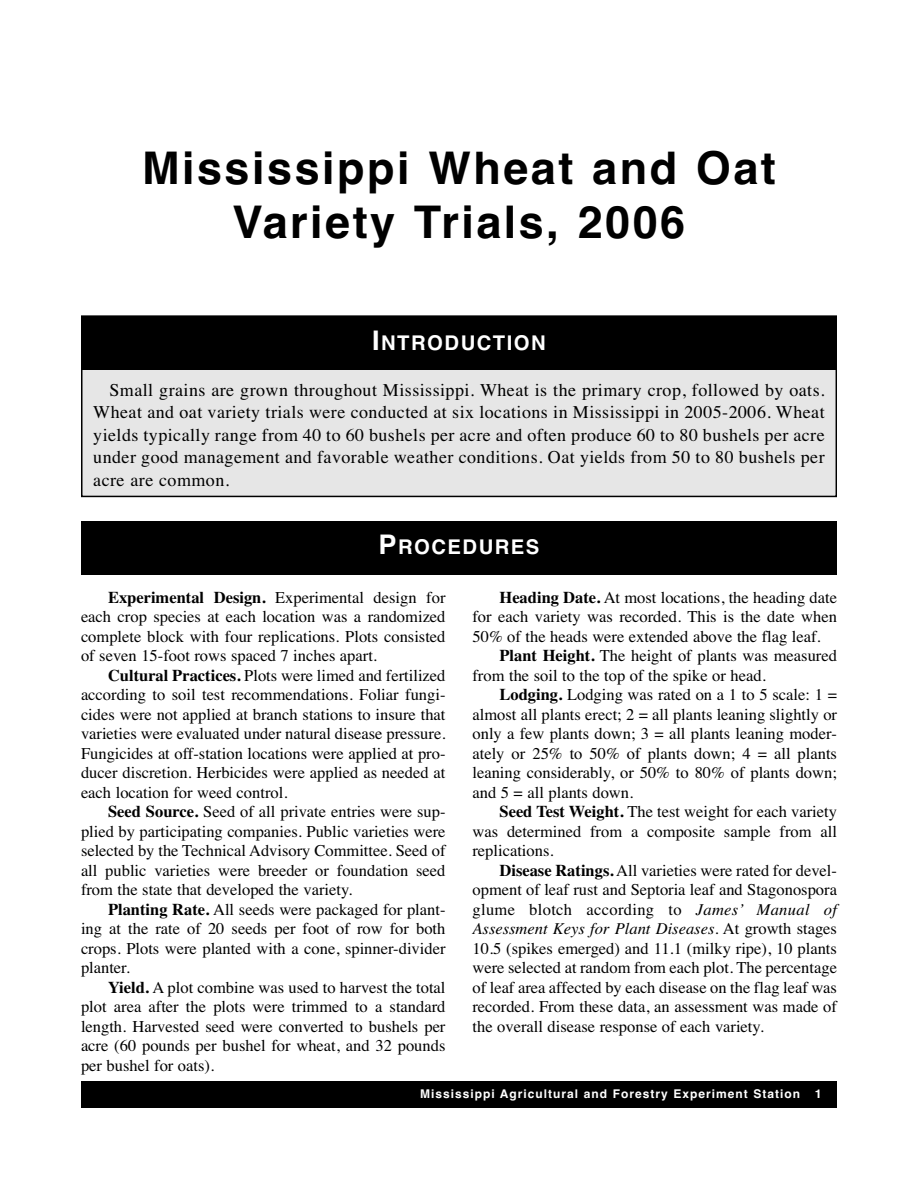
<style>
.page{position:relative;width:918px;height:1188px;background:#fff}
.page>*{position:absolute;margin:0;border:0;box-sizing:border-box;transform-origin:0 0}
.t1{font:700 45px/54px "Helvetica";letter-spacing:.055em;color:#000;text-align:center}
.t2{font:700 20.25px "Helvetica";letter-spacing:.075em;color:#fff}
.t3{font:18px/22.5px "Times";letter-spacing:.025em;color:#000;text-align:justify}
.t4{font:16.5px/19.5px "Times";color:#000;text-align:justify}
.t5{font:italic 16.5px "Times";color:#000}
.t6{font:16.5px "Times";letter-spacing:.02em;color:#000}
.t7{font:700 12px "Helvetica";letter-spacing:.085em;color:#fff}
.s1{font-size:27px}
.s2{font-weight:700}
.s3{font-style:italic}
.s4{font-style:normal}
</style>
<div class="page">
<div style="left:81px;top:1081px;width:756px;height:27px;background:#000"></div>
<div style="left:82px;top:317px;width:754px;height:179px;background:#e6e6e6"></div>
<div style="left:81px;top:315px;width:756px;height:182px;border:2px solid #000"></div>
<div style="left:81px;top:521px;width:756px;height:54px;background:#000"></div>
<div style="left:81px;top:316px;width:756px;height:54px;background:#000"></div>
<h1 class="t1" style="left:142px;top:145px;width:635px">Mississippi Wheat and Oat<br>Variety Trials, 2006</h1>
<p class="t2" style="left:372px;top:335px;width:175px"><span class="s1">I</span>NTRODUCTION</p>
<p class="t3" style="left:93px;top:380px;width:733px;text-indent:16px">Small grains are grown throughout Mississippi. Wheat is the primary crop, followed by oats.<br>Wheat and oat variety trials were conducted at six locations in Mississippi in 2005-2006. Wheat yields typically range from 40 to 60 bushels per acre and often produce 60 to 80 bushels per acre under good management and favorable weather conditions. Oat yields from 50 to 80 bushels per acre are common.</p>
<p class="t2" style="left:379px;top:540px;width:162px"><span class="s1">P</span>ROCEDURES</p>
<p class="t4" style="left:81px;top:589px;width:366px;text-indent:27px"><span class="s2">Experimental Design.</span> Experimental design for each crop species at each location was a randomized complete block with four replications. Plots consisted of seven 15-foot rows spaced 7 inches apart.</p>
<p class="t4" style="left:81px;top:667px;width:366px;text-indent:27px"><span class="s2">Cultural Practices.</span> Plots were limed and fertilized according to soil test recommendations. Foliar fungi&shy;cides were not applied at branch stations to insure that varieties were evaluated under natural disease pressure.<br>Fungicides at off-station locations were applied at pro&shy;ducer discretion. Herbicides were applied as needed at each location for weed control.</p>
<p class="t4" style="left:81px;top:803px;width:366px;text-indent:27px"><span class="s2">Seed Source.</span> Seed of all private entries were sup&shy;plied by participating companies. Public varieties were selected by the Technical Advisory Committee. Seed of all public varieties were breeder or foundation seed from the state that developed the variety.</p>
<p class="t4" style="left:81px;top:901px;width:366px;text-indent:27px"><span class="s2">Planting Rate.</span> All seeds were packaged for plant&shy;ing at the rate of 20 seeds per foot of row for both crops. Plots were planted with a cone, spinner-divider planter.</p>
<p class="t4" style="left:81px;top:979px;width:366px;text-indent:27px"><span class="s2">Yield.</span> A plot combine was used to harvest the total plot area after the plots were trimmed to a standard length. Harvested seed were converted to bushels per acre (60 pounds per bushel for wheat, and 32 pounds per bushel for oats).</p>
<p class="t4" style="left:500px;top:589px;width:339px"><span class="s2">Heading Date.</span> At most locations, the heading date</p>
<p class="t4" style="left:473px;top:608px;width:366px">for each variety was recorded. This is the date when</p>
<p class="t4" style="left:473px;top:628px;width:350px">50% of the heads were extended above the flag leaf.</p>
<p class="t4" style="left:500px;top:647px;width:339px"><span class="s2">Plant Height.</span> The height of plants was measured</p>
<p class="t4" style="left:473px;top:667px;width:295px">from the soil to the top of the spike or head.</p>
<p class="t4" style="left:500px;top:686px;width:339px"><span class="s2">Lodging.</span> Lodging was rated on a 1 to 5 scale: 1 =</p>
<p class="t4" style="left:473px;top:706px;width:366px">almost all plants erect; 2 = all plants leaning slightly or</p>
<p class="t4" style="left:473px;top:725px;width:366px">only a few plants down; 3 = all plants leaning moder-</p>
<p class="t4" style="left:473px;top:745px;width:366px">ately or 25% to 50% of plants down; 4 = all plants</p>
<p class="t4" style="left:473px;top:764px;width:366px">leaning considerably, or 50% to 80% of plants down;</p>
<p class="t4" style="left:473px;top:784px;width:162px">and 5 = all plants down.</p>
<p class="t4" style="left:500px;top:803px;width:339px"><span class="s2">Seed Test Weight.</span> The test weight for each variety</p>
<p class="t4" style="left:473px;top:823px;width:366px">was determined from a composite sample from all</p>
<p class="t4" style="left:473px;top:842px;width:83px">replications.</p>
<p class="t4" style="left:500px;top:862px;width:339px"><span class="s2">Disease Ratings.</span> All varieties were rated for devel-</p>
<p class="t4" style="left:473px;top:881px;width:366px">opment of leaf rust and Septoria leaf and Stagonospora</p>
<p class="t6" style="left:473px;top:903px;width:366px">glume blotch according to <span class="s3">James’ Manual of</span></p>
<p class="t5" style="left:473px;top:923px;width:366px">Assessment Keys for Plant Diseases<span class="s4">. At growth stages</span></p>
<p class="t4" style="left:473px;top:940px;width:366px">10.5 (spikes emerged) and 11.1 (milky ripe), 10 plants</p>
<p class="t4" style="left:473px;top:959px;width:366px">were selected at random from each plot. The percentage</p>
<p class="t4" style="left:473px;top:979px;width:366px">of leaf area affected by each disease on the flag leaf was</p>
<p class="t4" style="left:473px;top:998px;width:366px">recorded. From these data, an assessment was made of</p>
<p class="t4" style="left:473px;top:1018px;width:293px">the overall disease response of each variety.</p>
<p class="t7" style="left:420px;top:1089px;width:403px">Mississippi Agricultural and Forestry Experiment Station 1</p>
</div>
